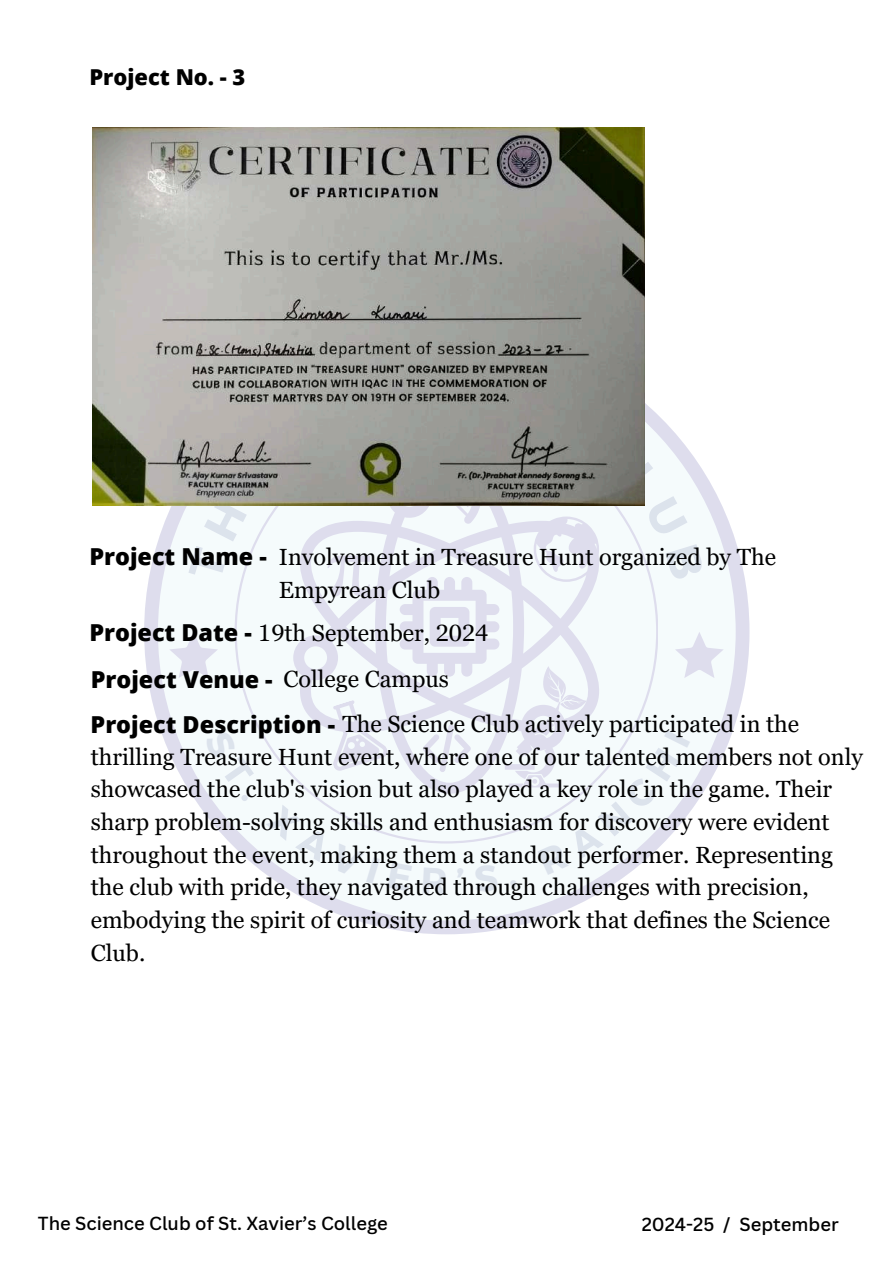
<style>
.page{position:relative;width:894px;height:1264px;background:#fff}
.page>*{position:absolute;margin:0;border:0;box-sizing:border-box;transform-origin:0 0}
.t1{font:23.4px/32.7px "Georgia Pro";color:#000}
.t2{font:800 23.4px "Open Sans";color:#000}
.t3{font:800 21.9px "Open Sans";color:#000}
.t4{font:500 18.45px "Canva Sans";color:#000}
.t5{font:500 18.3px "Canva Sans";color:#000}
.s1{font-family:"Open Sans";font-weight:800}
</style>
<div class="page">
<div style="left:144px;top:329px;width:605px;height:605px;background:#dedded;border-radius:50%"></div>
<div style="left:158px;top:343px;width:577px;height:577px;background:#f5fbfc;border-radius:50%"></div>
<svg style="left:234px;top:420px;width:423px;height:423px"></svg>
<svg style="left:170px;top:632px;width:47px;height:46px"></svg>
<svg style="left:293px;top:505px;width:311px;height:288px"></svg>
<svg style="left:435px;top:505px;width:83px;height:19px"></svg>
<svg style="left:326px;top:555px;width:44px;height:45px"></svg>
<svg style="left:316px;top:694px;width:73px;height:79px"></svg>
<svg style="left:533px;top:516px;width:66px;height:66px"></svg>
<svg style="left:422px;top:724px;width:49px;height:48px"></svg>
<img style="left:93px;top:127px;width:551px;height:378px">
<svg style="left:188px;top:499px;width:59px;height:83px"></svg>
<svg style="left:644px;top:496px;width:13px;height:42px"></svg>
<svg style="left:203px;top:728px;width:51px;height:74px"></svg>
<svg style="left:265px;top:804px;width:115px;height:79px"></svg>
<svg style="left:504px;top:631px;width:219px;height:258px"></svg>
<p class="t3" style="left:89px;top:61px;width:157px">Project No. - 3</p>
<p class="t2" style="left:89px;top:540px;width:179px">Project Name -</p>
<p class="t1" style="left:279px;top:540px;width:498px">Involvement in Treasure Hunt organized by The<br>Empyrean Club</p>
<p class="t1" style="left:89px;top:616px;width:400px"><span class="s1">Project Date -</span> 19th September, 2024</p>
<p class="t2" style="left:91px;top:662px;width:183px">Project Venue -</p>
<p class="t1" style="left:91px;top:708px;width:710px"><span class="s1">Project Description -</span> The Science Club actively participated in the</p>
<p class="t1" style="left:283px;top:663px;width:167px">College Campus</p>
<p class="t1" style="left:91px;top:740px;width:773px">thrilling Treasure Hunt event, where one of our talented members not only showcased the club's vision but also played a key role in the game. Their sharp problem-solving skills and enthusiasm for discovery were evident throughout the event, making them a standout performer. Representing the club with pride, they navigated through challenges with precision, embodying the spirit of curiosity and teamwork that defines the Science Club.</p>
<p class="t5" style="left:38px;top:1209px;width:351px">The Science Club of St. Xavier’s College</p>
<p class="t4" style="left:641px;top:1211px;width:198px">2024-25 / September</p>
</div>
